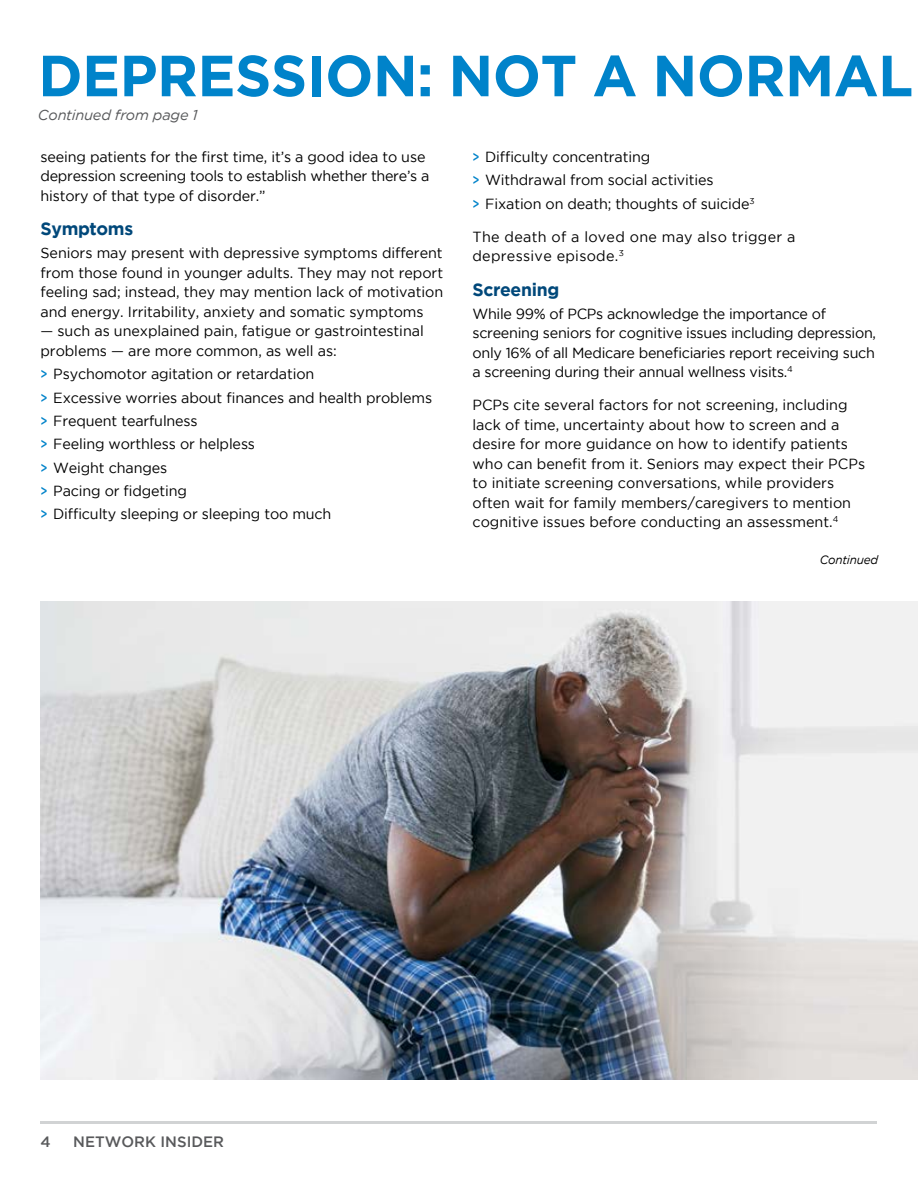
<style>
.page{position:relative;width:918px;height:1188px;background:#fff}
.page>*{position:absolute;margin:0;border:0;box-sizing:border-box;transform-origin:0 0}
.t1{font:700 57.9px "Gotham";letter-spacing:-.01em;color:#0083ca}
.t2{font:700 18px "Gotham";letter-spacing:-.02em;color:#00487a}
.t3{font:500 15px "Gotham";color:#58595b}
.t4{font:14.7px/19.5px "Gotham";letter-spacing:-.01em;color:#000}
.t5{font:14.7px/19.5px "Gotham";letter-spacing:.02em;color:#000}
.t6{font:italic 14.4px "Gotham";letter-spacing:-.01em;color:#58595b}
.t7{font:italic 12px "Gotham";letter-spacing:-.02em;color:#000}
.s1{font-weight:500;color:#0083ca}
</style>
<div class="page">
<img style="left:40px;top:602px;width:878px;height:478px">
<hr style="left:40px;top:1121px;width:838px;height:2px;background:#d1d3d4">
<h1 class="t1" style="left:38px;top:42px;width:876px">DEPRESSION: NOT A NORMAL</h1>
<p class="t6" style="left:38px;top:107px;width:161px">Continued from page 1</p>
<p class="t4" style="left:40px;top:147px;width:390px">seeing patients for the first time, it’s a good idea to use depression screening tools to establish whether there’s a history of that type of disorder.”</p>
<p class="t2" style="left:40px;top:219px;width:94px">Symptoms</p>
<p class="t4" style="left:40px;top:243px;width:404px;text-align:justify">Seniors may present with depressive symptoms different from those found in younger adults. They may not report feeling sad; instead, they may mention lack of motivation and energy. Irritability, anxiety and somatic symptoms</p>
<p class="t4" style="left:40px;top:321px;width:385px">— such as unexplained pain, fatigue or gastrointestinal problems — are more common, as well as:</p>
<p class="t4" style="left:41px;top:362px;width:393px;line-height:23.4px"><span class="s1">&gt;</span> Psychomotor agitation or retardation<br><span class="s1">&gt;</span> Excessive worries about finances and health problems <span class="s1">&gt;</span> Frequent tearfulness<br><span class="s1">&gt;</span> Feeling worthless or helpless<br><span class="s1">&gt;</span> Weight changes<br><span class="s1">&gt;</span> Pacing or fidgeting<br><span class="s1">&gt;</span> Difficulty sleeping or sleeping too much</p>
<p class="t4" style="left:473px;top:145px;width:284px;line-height:23.4px"><span class="s1">&gt;</span> Difficulty concentrating<br><span class="s1">&gt;</span> Withdrawal from social activities<br><span class="s1">&gt;</span> Fixation on death; thoughts of suicide<sup>3</sup></p>
<p class="t5" style="left:472px;top:226px;width:324px">The death of a loved one may also trigger a depressive episode.<sup>3</sup></p>
<p class="t2" style="left:472px;top:279px;width:88px">Screening</p>
<p class="t4" style="left:472px;top:303px;width:405px">While 99% of PCPs acknowledge the importance of screening seniors for cognitive issues including depression, only 16% of all Medicare beneficiaries report receiving such a screening during their annual wellness visits.<sup>4</sup></p>
<p class="t4" style="left:472px;top:395px;width:394px">PCPs cite several factors for not screening, including lack of time, uncertainty about how to screen and a desire for more guidance on how to identify patients who can benefit from it. Seniors may expect their PCPs to initiate screening conversations, while providers often wait for family members/caregivers to mention cognitive issues before conducting an assessment.<sup>4</sup></p>
<p class="t7" style="left:820px;top:553px;width:60px">Continued</p>
<p class="t3" style="left:40px;top:1133px;width:12px">4</p>
<p class="t3" style="left:73px;top:1133px;width:152px">NETWORK INSIDER</p>
</div>
